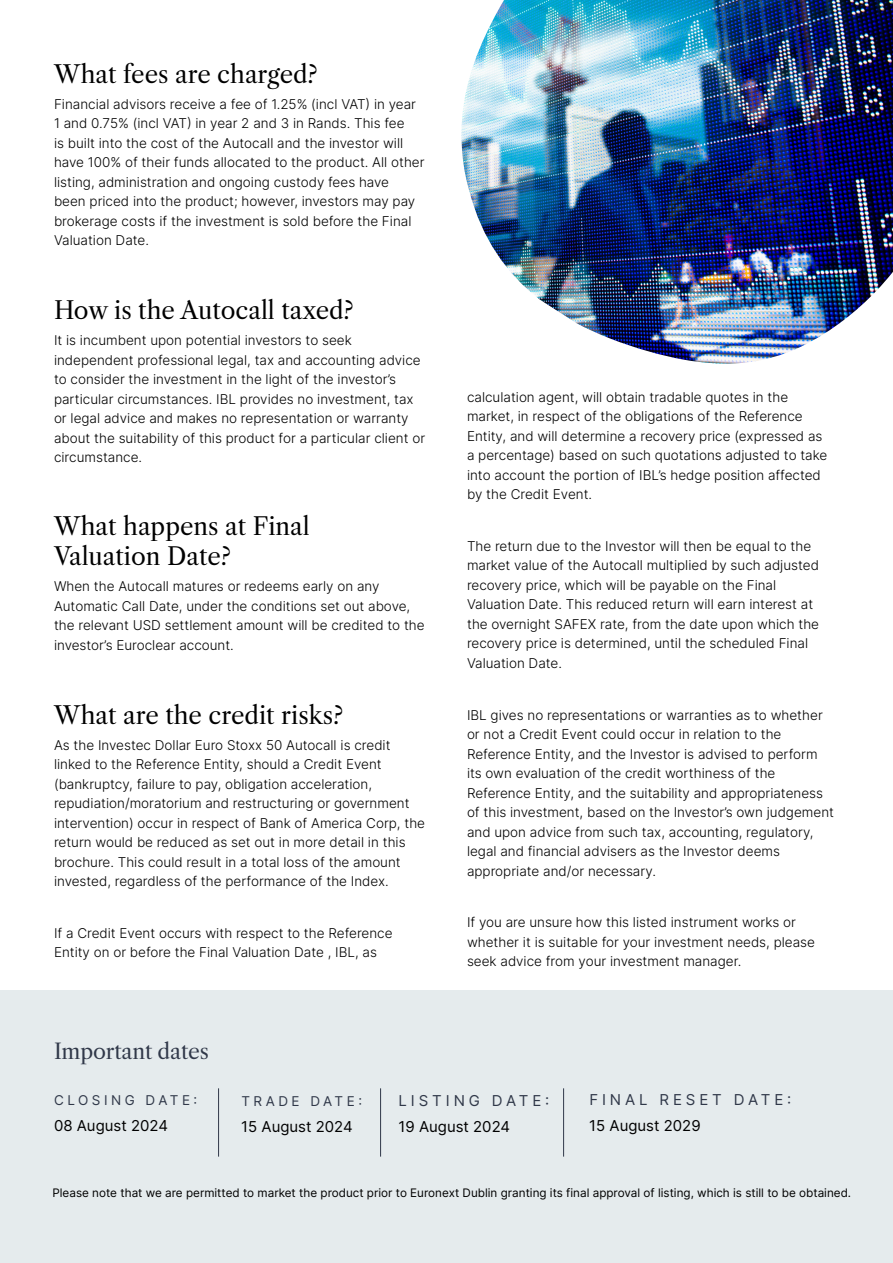
<style>
.page{position:relative;width:893px;height:1263px;background:#fff}
.page>*{position:absolute;margin:0;border:0;box-sizing:border-box;transform-origin:0 0}
.t1{font:24px/30px "Libre Caslon Text";color:#000}
.t2{font:21px "Libre Caslon Text";letter-spacing:-.01em;color:#303849}
.t3{font:15px "Inter";color:#000}
.t4{font:15px "Inter";letter-spacing:.26em;color:#303849}
.t5{font:300 13.5px/19.5px "Inter";color:#000}
.t6{font:13.5px "Inter";letter-spacing:.26em;color:#303849}
.t7{font:11.7px "Inter";color:#000}
</style>
<div class="page">
<img style="left:461px;top:0;width:432px;height:364px">
<div style="left:0;top:991px;width:893px;height:272px;background:#e5ebed"></div>
<hr style="left:218px;top:1088px;width:1px;height:68px;background:#303849">
<hr style="left:380px;top:1088px;width:1px;height:68px;background:#303849">
<hr style="left:563px;top:1088px;width:1px;height:68px;background:#303849">
<h1 class="t1" style="left:54px;top:59px;width:265px">What fees are charged?</h1>
<p class="t5" style="left:54px;top:94px;width:372px">Financial advisors receive a fee of 1.25% (incl VAT) in year 1 and 0.75% (incl VAT) in year 2 and 3 in Rands. This fee<br>is built into the cost of the Autocall and the investor will have 100% of their funds allocated to the product. All other listing, administration and ongoing custody fees have<br>been priced into the product; however, investors may pay brokerage costs if the investment is sold before the Final Valuation Date.</p>
<h1 class="t1" style="left:54px;top:296px;width:301px">How is the Autocall taxed?</h1>
<p class="t5" style="left:54px;top:331px;width:373px">It is incumbent upon potential investors to seek independent professional legal, tax and accounting advice to consider the investment in the light of the investor’s particular circumstances. IBL provides no investment, tax or legal advice and makes no representation or warranty about the suitability of this product for a particular client or circumstance.</p>
<h1 class="t1" style="left:54px;top:512px;width:257px">What happens at Final<br>Valuation Date?</h1>
<p class="t5" style="left:54px;top:576px;width:372px">When the Autocall matures or redeems early on any Automatic Call Date, under the conditions set out above, the relevant USD settlement amount will be credited to the investor’s Euroclear account.</p>
<h1 class="t1" style="left:54px;top:700px;width:291px">What are the credit risks?</h1>
<p class="t5" style="left:54px;top:735px;width:373px">As the Investec Dollar Euro Stoxx 50 Autocall is credit linked to the Reference Entity, should a Credit Event (bankruptcy, failure to pay, obligation acceleration, repudiation/moratorium and restructuring or government intervention) occur in respect of Bank of America Corp, the return would be reduced as set out in more detail in this brochure. This could result in a total loss of the amount invested, regardless of the performance of the Index.</p>
<p class="t5" style="left:54px;top:923px;width:340px">If a Credit Event occurs with respect to the Reference<br>Entity on or before the Final Valuation Date , IBL, as</p>
<h2 class="t2" style="left:54px;top:1039px;width:156px">Important dates</h2>
<p class="t5" style="left:467px;top:387px;width:362px">calculation agent, will obtain tradable quotes in the market, in respect of the obligations of the Reference Entity, and will determine a recovery price (expressed as a percentage) based on such quotations adjusted to take into account the portion of IBL’s hedge position affected by the Credit Event.</p>
<p class="t5" style="left:467px;top:536px;width:354px">The return due to the Investor will then be equal to the market value of the Autocall multiplied by such adjusted recovery price, which will be payable on the Final Valuation Date. This reduced return will earn interest at the overnight SAFEX rate, from the date upon which the recovery price is determined, until the scheduled Final Valuation Date.</p>
<p class="t5" style="left:467px;top:705px;width:368px">IBL gives no representations or warranties as to whether or not a Credit Event could occur in relation to the Reference Entity, and the Investor is advised to perform its own evaluation of the credit worthiness of the Reference Entity, and the suitability and appropriateness of this investment, based on the Investor’s own judgement and upon advice from such tax, accounting, regulatory, legal and financial advisers as the Investor deems appropriate and/or necessary.</p>
<p class="t5" style="left:467px;top:912px;width:349px">If you are unsure how this listed instrument works or whether it is suitable for your investment needs, please seek advice from your investment manager.</p>
<p class="t6" style="left:54px;top:1090px;width:145px">CLOSING DATE:</p>
<p class="t3" style="left:54px;top:1115px;width:115px">08 August 2024</p>
<p class="t6" style="left:241px;top:1091px;width:122px">TRADE DATE:</p>
<p class="t3" style="left:241px;top:1115px;width:113px">15 August 2024</p>
<p class="t4" style="left:399px;top:1089px;width:152px">LISTING DATE:</p>
<p class="t3" style="left:398px;top:1115px;width:113px">19 August 2024</p>
<p class="t4" style="left:589px;top:1089px;width:203px">FINAL RESET DATE:</p>
<p class="t3" style="left:589px;top:1115px;width:113px">15 August 2029</p>
<p class="t7" style="left:52px;top:1184px;width:800px">Please note that we are permitted to market the product prior to Euronext Dublin granting its final approval of listing, which is still to be obtained.</p>
</div>
